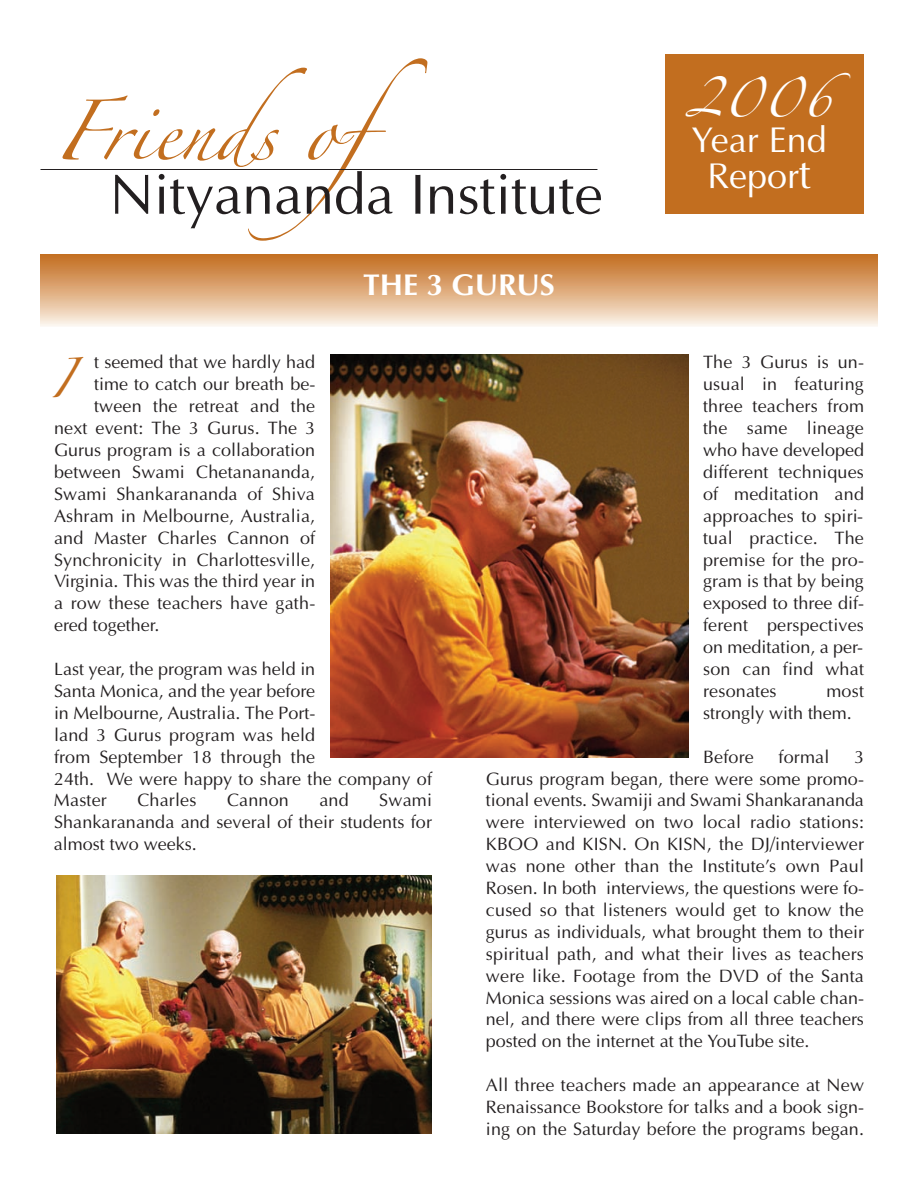
<style>
.page{position:relative;width:918px;height:1188px;background:#fff}
.page>*{position:absolute;margin:0;border:0;box-sizing:border-box;transform-origin:0 0}
.t1{font:57px "Optima";color:#231f20}
.t2{font:54px "Zapfino";color:#c26e1f}
.t3{font:36px/36px "Optima";color:#fff;text-align:center}
.t4{font:36px "Zapfino";color:#fff}
.t5{font:36px "Zapfino";color:#c26e1f}
.t6{font:700 30px "Optima";color:#fff}
.t7{font:18px/21.9px "Optima";letter-spacing:.005em;color:#231f20;text-align:justify}
.s1{font-size:42px}
</style>
<div class="page">
<div style="left:665px;top:54px;width:199px;height:160px;background:#c26e1f"></div>
<div style="left:40px;top:254px;width:838px;height:72px;background:linear-gradient(to bottom,#c26919,#faefe2)"></div>
<hr style="left:40px;top:169px;width:557px;height:1px;background:#231f20">
<img style="left:331px;top:355px;width:357px;height:403px">
<img style="left:56px;top:875px;width:376px;height:259px">
<h2 class="t2" style="left:54px;top:109px;width:463px">Friends of</h2>
<h1 class="t1" style="left:109px;top:161px;width:495px">Nityananda Institute</h1>
<h3 class="t6" style="left:363px;top:268px;width:193px">THE 3 GURUS</h3>
<h3 class="t4" style="left:685px;top:83px;width:149px">2006</h3>
<h3 class="t3" style="left:692px;top:122px;width:137px">Year End<br>Repor<span class="s1">t</span></h3>
<p class="t7" style="left:94px;top:351px;width:223px">t seemed that we hardly had</p>
<p class="t7" style="left:94px;top:373px;width:223px">time to catch our breath be-</p>
<p class="t7" style="left:94px;top:395px;width:223px">tween the retreat and the</p>
<p class="t7" style="left:54px;top:417px;width:263px">next event: The 3 Gurus. The 3</p>
<p class="t7" style="left:54px;top:439px;width:263px">Gurus program is a collaboration</p>
<p class="t7" style="left:54px;top:461px;width:263px">between Swami Chetanananda,</p>
<p class="t7" style="left:54px;top:483px;width:262px">Swami Shankarananda of Shiva</p>
<p class="t7" style="left:54px;top:505px;width:263px">Ashram in Melbourne, Australia,</p>
<p class="t7" style="left:54px;top:526px;width:263px">and Master Charles Cannon of</p>
<p class="t7" style="left:54px;top:548px;width:263px">Synchronicity in Charlottesville,</p>
<p class="t7" style="left:54px;top:570px;width:263px">Virginia. This was the third year in</p>
<p class="t7" style="left:54px;top:592px;width:263px">a row these teachers have gath-</p>
<p class="t7" style="left:54px;top:614px;width:107px">ered together.</p>
<p class="t7" style="left:54px;top:658px;width:380px;text-align:left">Last year, the program was held in<br>Santa Monica, and the year before<br>in Melbourne, Australia. The Port-<br>land 3 Gurus program was held<br>from September 18 through the<br>24th. We were happy to share the company of<br>Master</p>
<h3 class="t5" style="left:50px;top:363px;width:24px">I</h3>
<p class="t7" style="left:137px;top:789px;width:61px">Charles</p>
<p class="t7" style="left:227px;top:789px;width:63px">Cannon</p>
<p class="t7" style="left:319px;top:789px;width:31px">and</p>
<p class="t7" style="left:54px;top:789px;width:380px;text-indent:325px">Swami Shankarananda and several of their students for almost two weeks.</p>
<p class="t7" style="left:703px;top:351px;width:162px">The 3 Gurus is un&shy;usual in featuring three teachers from the same lineage who have developed different techniques of meditation and approaches to spiri&shy;tual practice. The premise for the pro&shy;gram is that by being exposed to three dif&shy;ferent perspectives on meditation, a per&shy;son can find what resonates</p>
<p class="t7" style="left:703px;top:680px;width:162px;text-indent:123px">most strongly with them.</p>
<p class="t7" style="left:703px;top:745px;width:52px">Before</p>
<p class="t7" style="left:779px;top:745px;width:52px">formal</p>
<p class="t7" style="left:486px;top:745px;width:380px;text-indent:368px">3<br>Gurus program began, there were some promo&shy;tional events. Swamiji and Swami Shankarananda were interviewed on two local radio stations:<br>KBOO and KISN. On KISN, the DJ/interviewer was none other than the Institute’s own Paul Rosen. In both interviews, the questions were fo&shy;cused so that listeners would get to know the gurus as individuals, what brought them to their spiritual path, and what their lives as teachers were like. Footage from the DVD of the Santa Monica sessions was aired on a local cable chan&shy;nel, and there were clips from all three teachers posted on the internet at the YouTube site.</p>
<p class="t7" style="left:486px;top:1074px;width:380px">All three teachers made an appearance at New Renaissance Bookstore for talks and a book sign&shy;ing on the Saturday before the programs began.</p>
</div>
